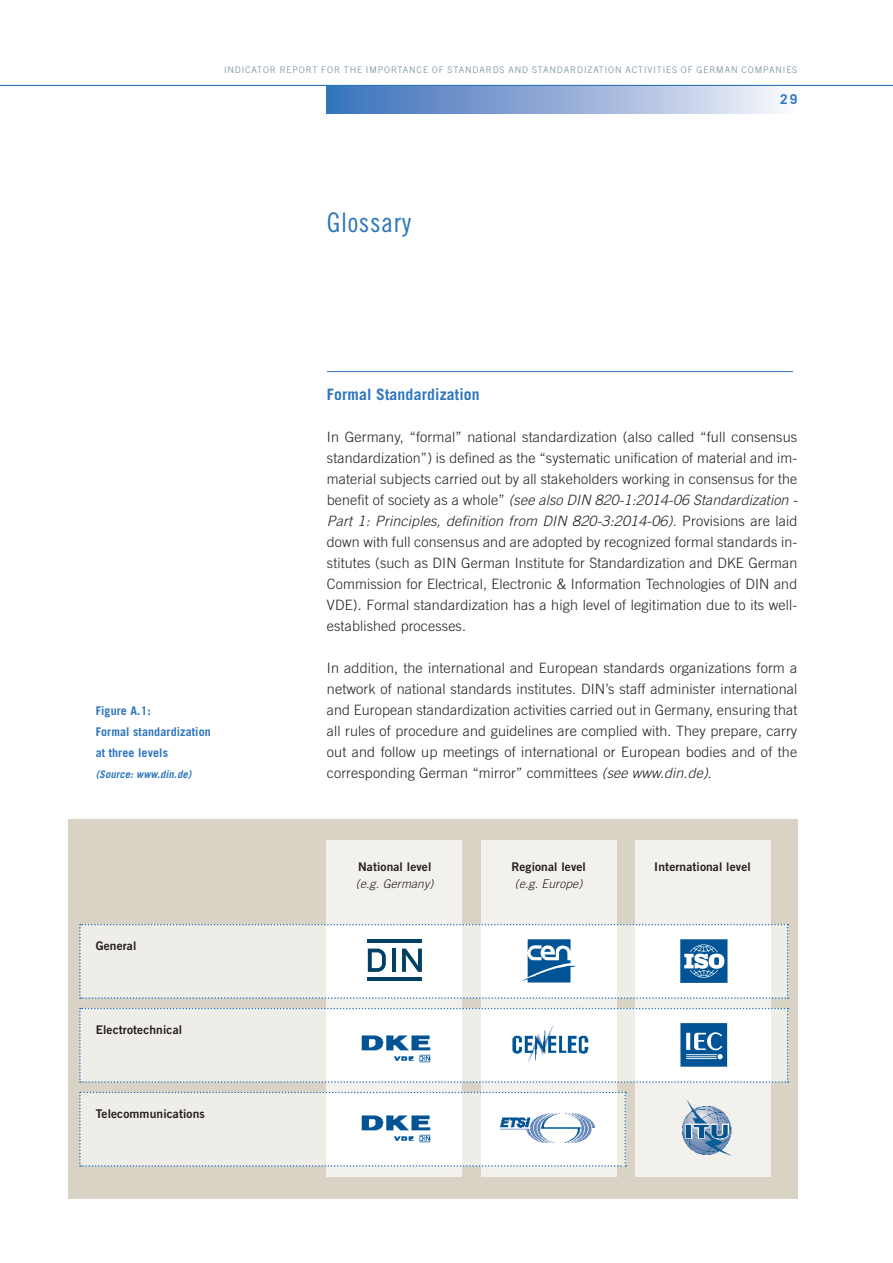
<style>
.page{position:relative;width:893px;height:1263px;background:#fff}
.page>*{position:absolute;margin:0;border:0;box-sizing:border-box;transform-origin:0 0}
.t1{font:27px "Trade Gothic Cond Eighteen";letter-spacing:.025em;color:#2e76bc}
.t2{font:700 15.75px "Trade Gothic";letter-spacing:.01em;color:#2e76bc}
.t3{font:300 14.25px/21px "Trade Gothic";letter-spacing:.01em;color:#231f20;text-align:justify}
.t4{font:700 13.5px "Trade Gothic";color:#2e76bc}
.t5{font:12px "Trade Gothic Bold Two";letter-spacing:.01em;color:#231f20}
.t6{font:700 12px/21px "Trade Gothic";letter-spacing:.01em;color:#2e76bc}
.t7{font:italic 300 12px "Trade Gothic";letter-spacing:.01em;color:#231f20}
.t8{font:italic 700 10.5px "Trade Gothic";letter-spacing:.01em;color:#2e76bc}
.t9{font:300 9px "Trade Gothic";letter-spacing:.1em;color:#6c8895}
.s1{font-style:italic}
</style>
<div class="page">
<div style="left:327px;top:85px;width:470px;height:29px;background:linear-gradient(to right,#376db9,#f7f3fa)"></div>
<hr style="left:0;top:85px;width:893px;height:1px;background:#2e76bc">
<hr style="left:327px;top:371px;width:466px;height:1px;background:#2e76bc">
<div style="left:68px;top:820px;width:729px;height:379px;background:#d9d3c5"></div>
<div style="left:327px;top:841px;width:135px;height:336px;background:#f3f1ed"></div>
<div style="left:481px;top:841px;width:135px;height:336px;background:#f3f1ed"></div>
<div style="left:635px;top:841px;width:135px;height:336px;background:#f3f1ed"></div>
<svg style="left:79px;top:1092px;width:547px;height:75px;background:#f2f2f0"></svg>
<svg style="left:79px;top:1008px;width:709px;height:75px;background:#f3f3f1"></svg>
<img style="left:361px;top:1115px;width:69px;height:27px">
<img style="left:361px;top:1034px;width:69px;height:28px">
<img style="left:679px;top:1023px;width:49px;height:44px">
<img style="left:500px;top:1114px;width:95px;height:28px">
<img style="left:512px;top:1024px;width:77px;height:39px">
<img style="left:682px;top:1100px;width:51px;height:56px">
<svg style="left:79px;top:924px;width:709px;height:75px;background:#e2e8eb"></svg>
<hr style="left:368px;top:978px;width:54px;height:3px;background:#004064">
<p class="t9" style="left:224px;top:65px;width:575px">INDICATOR REPORT FOR THE IMPORTANCE OF STANDARDS AND STANDARDIZATION ACTIVITIES OF GERMAN COMPANIES</p>
<h1 class="t1" style="left:327px;top:206px;width:86px">Glossary</h1>
<p class="t4" style="left:780px;top:91px;width:19px">29</p>
<p class="t6" style="left:96px;top:700px;width:117px">Figure A.1:<br>Formal standardization at three levels</p>
<p class="t8" style="left:96px;top:767px;width:97px">(Source: www.din.de)</p>
<p class="t5" style="left:96px;top:938px;width:42px">General</p>
<p class="t5" style="left:96px;top:1022px;width:88px">Electrotechnical</p>
<p class="t5" style="left:96px;top:1106px;width:111px">Telecommunications</p>
<p class="t2" style="left:327px;top:384px;width:154px">Formal Standardization</p>
<p class="t3" style="left:327px;top:426px;width:472px">In Germany, “formal” national standardization (also called “full consensus standardization”) is defined as the “systematic unification of material and im&shy;material subjects carried out by all stakeholders working in consensus for the benefit of society as a whole” <span class="s1">(see also DIN 820-1:2014-06 Standardization - Part 1: Principles, definition from DIN 820-3:2014-06)</span>. Provisions are laid down with full consensus and are adopted by recognized formal standards in&shy;stitutes (such as DIN German Institute for Standardization and DKE German Commission for Electrical, Electronic &amp; Information Technologies of DIN and VDE). Formal standardization has a high level of legitimation due to its well&shy;established processes.</p>
<p class="t3" style="left:327px;top:657px;width:472px">In addition, the international and European standards organizations form a network of national standards institutes. DIN’s staff administer international and European standardization activities carried out in Germany, ensuring that all rules of procedure and guidelines are complied with. They prepare, carry out and follow up meetings of international or European bodies and of the corresponding German “mirror” committees <span class="s1">(see www.din.de)</span>.</p>
<p class="t5" style="left:358px;top:860px;width:75px">National level</p>
<p class="t7" style="left:356px;top:876px;width:79px">(e.g. Germany)</p>
<p class="t5" style="left:511px;top:860px;width:76px">Regional level</p>
<p class="t7" style="left:515px;top:876px;width:69px">(e.g. Europe)</p>
<p class="t5" style="left:654px;top:860px;width:98px">International level</p>
</div>
